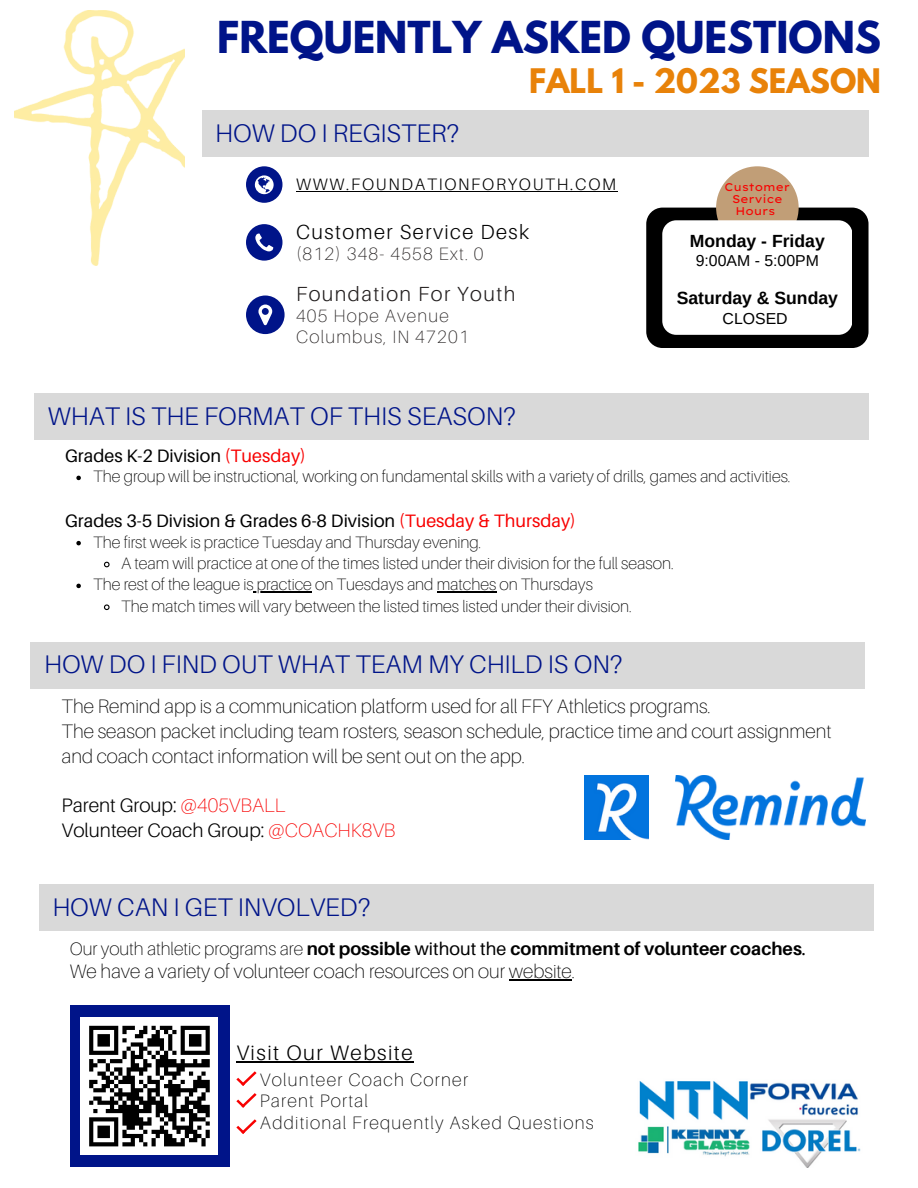
<style>
.page{position:relative;width:918px;height:1188px;background:#fff}
.page>*{position:absolute;margin:0;border:0;box-sizing:border-box;transform-origin:0 0}
.t1{font:700 39px "League Spartan";color:#001489}
.t2{font:700 30px "League Spartan";color:#e88209}
.t3{font:300 25.5px "Aileron";color:#001489}
.t4{font:300 21px "Aileron";letter-spacing:.07em;color:#000}
.t5{font:300 20.4px "Aileron";letter-spacing:.07em;color:#000}
.t6{font:300 20.4px "Aileron";letter-spacing:.07em;color:#231f1f}
.t7{font:100 19.5px/24.8px "Aileron";color:#000}
.t8{font:300 19.5px "Aileron";color:#000}
.t9{font:18px "Aileron";color:#000}
.t10{font:700 18px "Aileron";color:#000}
.t11{font:100 18px "Aileron";letter-spacing:.07em;color:#000}
.t12{font:100 17.85px "Aileron";letter-spacing:.07em;color:#231f1f}
.t13{font:700 17.55px "Arimo";color:#000}
.t14{font:300 16.65px "Aileron";letter-spacing:.105em;color:#000}
.t15{font:100 16.5px "Aileron";color:#000}
.t16{font:15.9px "Arimo";color:#000}
.t17{font:11.25px/11.6px "Lexend Exa";color:#f80101;text-align:center}
.s1{color:#f80101}
.s2{font-weight:100;color:#f80101}
.s3{font-weight:100}
.s4{font-weight:400}
</style>
<div class="page">
<img style="left:15px;top:10px;width:169px;height:256px">
<svg style="left:246px;top:166px;width:36px;height:37px"></svg>
<hr style="left:296px;top:191px;width:322px;height:1px;background:#000">
<svg style="left:246px;top:296px;width:39px;height:38px"></svg>
<svg style="left:246px;top:224px;width:36px;height:37px"></svg>
<div style="left:646px;top:208px;width:222px;height:140px;background:#000;border-radius:16px"></div>
<div style="left:716px;top:166px;width:83px;height:83px;background:#c19e77;border-radius:50%"></div>
<div style="left:662px;top:220px;width:190px;height:115px;background:#fff;border-radius:14px"></div>
<div style="left:202px;top:110px;width:666px;height:47px;background:#d9d9d9"></div>
<div style="left:34px;top:393px;width:834px;height:47px;background:#d9d9d9"></div>
<div style="left:31px;top:642px;width:834px;height:46px;background:#d9d9d9"></div>
<div style="left:39px;top:884px;width:834px;height:47px;background:#d9d9d9"></div>
<img style="left:676px;top:776px;width:189px;height:64px">
<img style="left:584px;top:776px;width:64px;height:64px">
<svg style="left:76px;top:476px;width:5px;height:4px"></svg>
<svg style="left:76px;top:541px;width:5px;height:4px"></svg>
<svg style="left:103px;top:561px;width:7px;height:7px"></svg>
<svg style="left:76px;top:584px;width:5px;height:4px"></svg>
<hr style="left:254px;top:592px;width:58px;height:1px;background:#000">
<hr style="left:437px;top:592px;width:59px;height:1px;background:#000">
<svg style="left:103px;top:604px;width:7px;height:7px"></svg>
<div style="left:70px;top:1006px;width:159px;height:161px;background:#001489"></div>
<div style="left:81px;top:1017px;width:137px;height:138px;background:#fff"></div>
<svg style="left:89px;top:1025px;width:121px;height:122px"></svg>
<img style="left:638px;top:1081px;width:223px;height:86px">
<hr style="left:236px;top:1061px;width:178px;height:2px;background:#000">
<svg style="left:236px;top:1071px;width:21px;height:15px"></svg>
<svg style="left:236px;top:1093px;width:21px;height:15px"></svg>
<svg style="left:236px;top:1119px;width:21px;height:15px"></svg>
<hr style="left:509px;top:979px;width:63px;height:1px;background:#000">
<p class="t1" style="left:217px;top:18px;width:665px">FREQUENTLY ASKED QUESTIONS</p>
<p class="t3" style="left:215px;top:118px;width:246px">HOW DO I REGISTER?</p>
<p class="t2" style="left:529px;top:66px;width:353px">FALL 1 - 2023 SEASON</p>
<p class="t14" style="left:296px;top:174px;width:322px">WWW.FOUNDATIONFORYOUTH.COM</p>
<p class="t5" style="left:296px;top:219px;width:235px">Customer Service Desk</p>
<p class="t12" style="left:296px;top:243px;width:189px">(812) 348- 4558 Ext. 0</p>
<p class="t6" style="left:296px;top:281px;width:221px">Foundation For Youth</p>
<p class="t12" style="left:296px;top:305px;width:155px">405 Hope Avenue</p>
<p class="t12" style="left:296px;top:326px;width:174px">Columbus, IN 47201</p>
<p class="t3" style="left:48px;top:401px;width:470px">WHAT IS THE FORMAT OF THIS SEASON?</p>
<p class="t9" style="left:65px;top:445px;width:242px">Grades K-2 Division <span class="s1">(Tuesday)</span></p>
<p class="t17" style="left:725px;top:181px;width:67px">Customer<br>Service</p>
<p class="t17" style="left:735px;top:205px;width:41px">Hours</p>
<p class="t13" style="left:690px;top:231px;width:136px">Monday - Friday</p>
<p class="t16" style="left:696px;top:252px;width:125px">9:00AM - 5:00PM</p>
<p class="t13" style="left:677px;top:289px;width:163px">Saturday &amp; Sunday</p>
<p class="t16" style="left:723px;top:309px;width:67px">CLOSED</p>
<p class="t15" style="left:93px;top:466px;width:699px">The group will be instructional, working on fundamental skills with a variety of drills, games and activities.</p>
<p class="t9" style="left:65px;top:510px;width:512px">Grades 3-5 Division &amp; Grades 6-8 Division <span class="s1">(Tuesday &amp; Thursday)</span></p>
<p class="t15" style="left:93px;top:532px;width:390px">The first week is practice Tuesday and Thursday evening.</p>
<p class="t15" style="left:121px;top:553px;width:554px">A team will practice at one of the times listed under their division for the full season.</p>
<p class="t15" style="left:93px;top:574px;width:501px">The rest of the league is practice on Tuesdays and matches on Thursdays</p>
<p class="t15" style="left:121px;top:596px;width:512px">The match times will vary between the listed times listed under their division.</p>
<p class="t3" style="left:44px;top:649px;width:580px">HOW DO I FIND OUT WHAT TEAM MY CHILD IS ON?</p>
<p class="t7" style="left:62px;top:694px;width:651px">The Remind app is a communication platform used for all FFY Athletics programs.</p>
<p class="t7" style="left:62px;top:719px;width:771px">The season packet including team rosters, season schedule, practice time and court assignment and coach contact information will be sent out on the app.</p>
<p class="t8" style="left:62px;top:794px;width:226px">Parent Group: <span class="s2">@405VBALL</span></p>
<p class="t8" style="left:62px;top:818px;width:336px">Volunteer Coach Group: <span class="s2">@COACHK8VB</span></p>
<p class="t3" style="left:52px;top:891px;width:320px">HOW CAN I GET INVOLVED?</p>
<p class="t10" style="left:70px;top:937px;width:738px"><span class="s3">Our youth athletic programs are</span> not possible <span class="s4">without the</span> commitment of volunteer coaches<span class="s4">.</span></p>
<p class="t7" style="left:70px;top:959px;width:507px">We have a variety of volunteer coach resources on our website.</p>
<p class="t4" style="left:236px;top:1039px;width:178px">Visit Our Website</p>
<p class="t11" style="left:260px;top:1068px;width:210px">Volunteer Coach Corner</p>
<p class="t11" style="left:260px;top:1090px;width:110px">Parent Portal</p>
<p class="t11" style="left:260px;top:1111px;width:335px">Additional Frequently Asked Questions</p>
</div>
